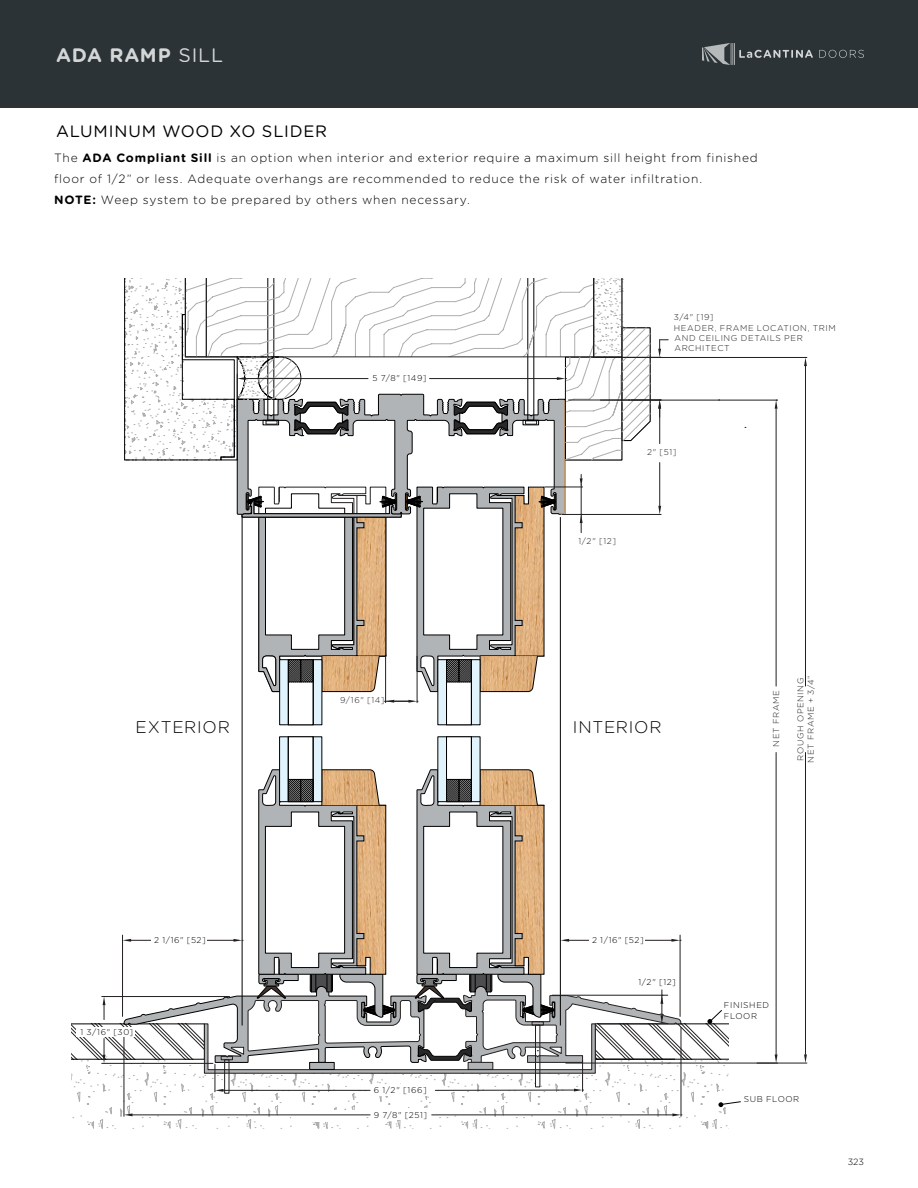
<style>
.page{position:relative;width:918px;height:1188px;background:#fff}
.page>*{position:absolute;margin:0;border:0;box-sizing:border-box;transform-origin:0 0}
.t1{font:700 19.5px "Gotham Rounded";letter-spacing:.03em;color:#fff}
.t2{font:300 16.95px "Gotham Rounded";letter-spacing:.045em;color:#000}
.t3{font:16.5px "Gotham Rounded";letter-spacing:.05em;color:#000}
.t4{font:300 12px/21px "Gotham Rounded";letter-spacing:.065em;color:#000}
.t5{font:300 9px "Gotham Rounded";color:#000}
.t6{font:300 8.4px/11.1px "Gotham Rounded";letter-spacing:.075em;color:#221f20}
.t7{font:300 8.4px/10.2px "Gotham Rounded";letter-spacing:.07em;color:#000}
.t8{font:300 8.4px "Gotham Rounded";color:#231f20}
.s1{font-weight:400}
.s2{font-weight:700}
</style>
<div class="page">
<div style="left:0;top:0;width:918px;height:108px;background:#2b3336"></div>
<svg style="left:702px;top:43px;width:111px;height:22px"></svg>
<svg style="left:819px;top:50px;width:45px;height:8px"></svg>
<div style="left:438px;top:660px;width:42px;height:65px;background:#e1f4fd"></div>
<div style="left:447px;top:660px;width:24px;height:65px;background:#fff"></div>
<hr style="left:446px;top:660px;width:1px;height:65px;background:#000">
<hr style="left:471px;top:660px;width:1px;height:65px;background:#000">
<div style="left:438px;top:737px;width:42px;height:65px;background:#e1f4fd"></div>
<div style="left:447px;top:737px;width:24px;height:65px;background:#fff"></div>
<hr style="left:446px;top:737px;width:1px;height:65px;background:#000">
<hr style="left:471px;top:737px;width:1px;height:65px;background:#000">
<div style="left:280px;top:660px;width:42px;height:65px;background:#e1f4fd"></div>
<div style="left:279px;top:659px;width:43px;height:66px;border:1px solid #000"></div>
<div style="left:288px;top:660px;width:25px;height:65px;background:#fff"></div>
<hr style="left:288px;top:660px;width:1px;height:65px;background:#000">
<hr style="left:313px;top:660px;width:1px;height:65px;background:#000">
<div style="left:280px;top:737px;width:42px;height:65px;background:#e1f4fd"></div>
<div style="left:279px;top:737px;width:43px;height:65px;border:1px solid #000"></div>
<div style="left:288px;top:737px;width:25px;height:65px;background:#fff"></div>
<hr style="left:288px;top:737px;width:1px;height:65px;background:#000">
<hr style="left:313px;top:737px;width:1px;height:65px;background:#000">
<hr style="left:560px;top:517px;width:1px;height:509px;background:#000">
<hr style="left:242px;top:513px;width:1px;height:513px;background:#000">
<hr style="left:581px;top:514px;width:80px;height:1px;background:#221f20">
<hr style="left:659px;top:463px;width:1px;height:43px;background:#221f20">
<hr style="left:659px;top:409px;width:1px;height:35px;background:#221f20">
<svg style="left:658px;top:506px;width:3px;height:8px"></svg>
<hr style="left:385px;top:656px;width:1px;height:47px;background:#231f20">
<hr style="left:417px;top:656px;width:1px;height:47px;background:#231f20">
<svg style="left:384px;top:700px;width:34px;height:3px"></svg>
<svg style="left:658px;top:401px;width:3px;height:16px"></svg>
<svg style="left:124px;top:278px;width:527px;height:414px"></svg>
<svg style="left:658px;top:340px;width:10px;height:17px"></svg>
<hr style="left:566px;top:1063px;width:212px;height:1px;background:#221f20">
<hr style="left:600px;top:400px;width:178px;height:1px;background:#221f20">
<hr style="left:776px;top:753px;width:1px;height:301px;background:#221f20">
<hr style="left:776px;top:409px;width:1px;height:277px;background:#221f20">
<svg style="left:775px;top:1054px;width:3px;height:9px"></svg>
<svg style="left:775px;top:400px;width:3px;height:9px"></svg>
<hr style="left:757px;top:1063px;width:50px;height:1px;background:#221f20">
<hr style="left:595px;top:357px;width:212px;height:1px;background:#221f20">
<hr style="left:805px;top:753px;width:1px;height:301px;background:#221f20">
<hr style="left:805px;top:366px;width:1px;height:320px;background:#221f20">
<svg style="left:804px;top:1054px;width:3px;height:9px"></svg>
<svg style="left:804px;top:358px;width:3px;height:8px"></svg>
<svg style="left:71px;top:769px;width:670px;height:360px"></svg>
<div style="left:589px;top:933px;width:56px;height:15px;background:#fff"></div>
<h1 class="t1" style="left:56px;top:41px;width:168px">ADA RAMP <span class="s1">SILL</span></h1>
<h3 class="t3" style="left:56px;top:120px;width:272px">ALUMINUM WOOD XO SLIDER</h3>
<p class="t4" style="left:54px;top:147px;width:705px">The <span class="s2">ADA Compliant Sill</span> is an option when interior and exterior require a maximum sill height from finished floor of 1/2” or less. Adequate overhangs are recommended to reduce the risk of water infiltration.<br><span class="s2">NOTE:</span> Weep system to be prepared by others when necessary.</p>
<p class="t7" style="left:373px;top:372px;width:55px">5 7/8" [149]</p>
<p class="t6" style="left:674px;top:311px;width:164px">3/4" [19]<br>HEADER, FRAME LOCATION, TRIM</p>
<p class="t6" style="left:674px;top:333px;width:130px;line-height:9.8px">AND CEILING DETAILS PER<br>ARCHITECT</p>
<p class="t6" style="left:647px;top:446px;width:31px">2" [51]</p>
<p class="t6" style="left:579px;top:535px;width:39px">1/2" [12]</p>
<p class="t8" style="left:340px;top:695px;width:46px">9/16" [14]</p>
<h2 class="t2" style="left:136px;top:716px;width:96px">EXTERIOR</h2>
<h2 class="t2" style="left:573px;top:716px;width:90px">INTERIOR</h2>
<p class="t6" style="left:770px;top:747px;width:58px;rotate:-90deg">NET FRAME</p>
<p class="t6" style="left:795px;top:763px;width:89px;line-height:10.2px;rotate:-90deg">ROUGH OPENING<br>NET FRAME + 3/4”</p>
<p class="t7" style="left:81px;top:1026px;width:54px">1 3/16" [30]</p>
<p class="t7" style="left:154px;top:935px;width:53px">2 1/16" [52]</p>
<p class="t7" style="left:592px;top:935px;width:53px">2 1/16" [52]</p>
<p class="t7" style="left:374px;top:1085px;width:54px">6 1/2" [166]</p>
<p class="t7" style="left:374px;top:1109px;width:55px">9 7/8" [251]</p>
<p class="t7" style="left:638px;top:976px;width:39px">1/2" [12]</p>
<p class="t7" style="left:724px;top:1000px;width:47px">FINISHED<br>FLOOR</p>
<p class="t7" style="left:744px;top:1093px;width:57px">SUB FLOOR</p>
<p class="t5" style="left:848px;top:1155px;width:18px">323</p>
</div>
